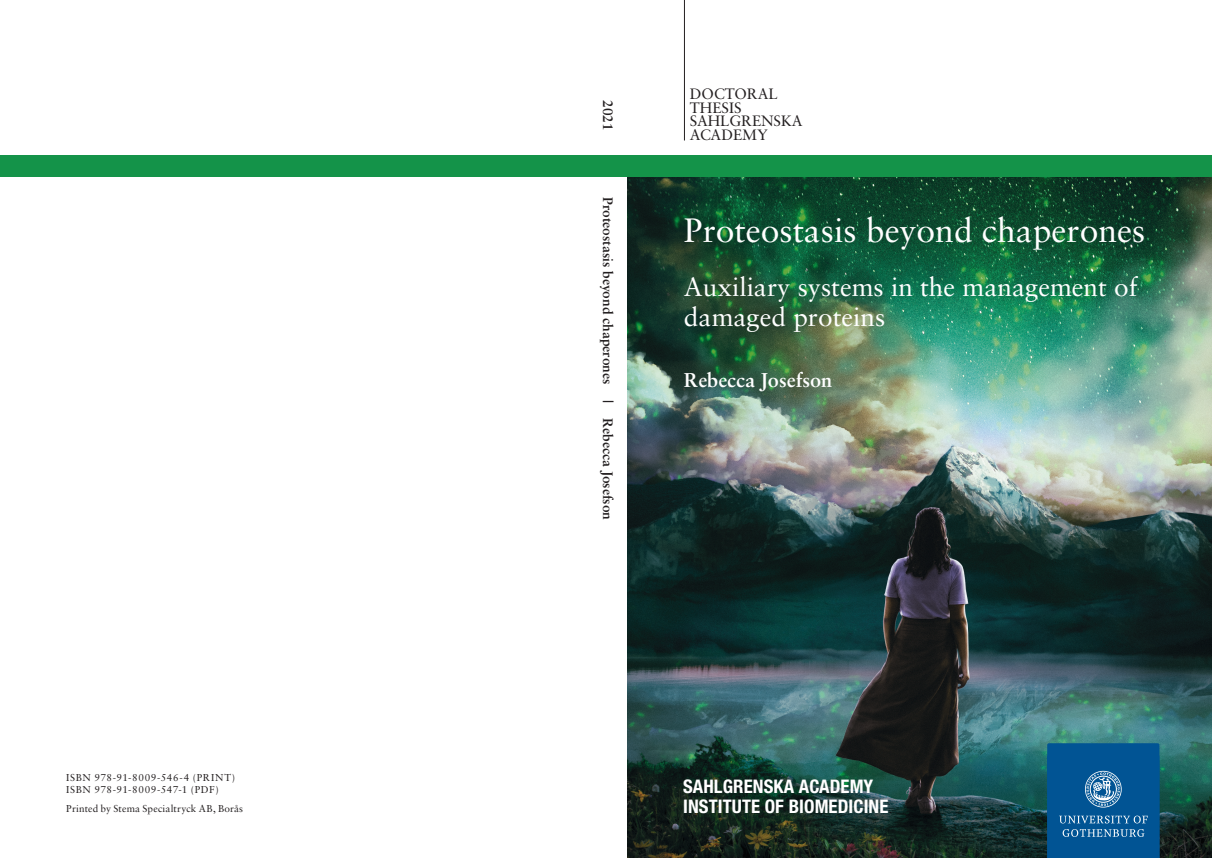
<style>
.page{position:relative;width:1212px;height:858px;background:#fff}
.page>*{position:absolute;margin:0;border:0;box-sizing:border-box;transform-origin:0 0}
.Main_heading_front{font:33.75px "Sabon LT Std";color:#fff}
.Subhead_front{font:26.25px/30px "Sabon LT Std";color:#fff}
.Name_Author{font:700 20px "Sabon LT Std";color:#fff}
.Ämnesidentitet{font:700 condensed 18.75px "Helvetica Neue LT Std";letter-spacing:.005em;color:#fff}
.Doctoral_Licentiate{font:15px "Sabon LT Std";color:#231f20}
.t1{font:700 13.75px "Sabon LT Std";color:#231f20}
.A_ISBN{font:10px "Sabon LT Std";letter-spacing:.055em;color:#231f20}
.Year_back{font:10px "Sabon LT Std";letter-spacing:.015em;color:#231f20}
</style>
<div class="page">
<img style="left:627px;top:177px;width:585px;height:680px">
<div style="left:0;top:155px;width:1212px;height:22px;background:#149349"></div>
<svg style="left:1047px;top:743px;width:112px;height:114px;background:#115f9a"></svg>
<hr style="left:684px;top:0;width:1px;height:140px;background:#231f20">
<p class="A_ISBN" style="left:66px;top:771px;width:170px">ISBN 978-91-8009-546-4 (PRINT)</p>
<p class="A_ISBN" style="left:66px;top:783px;width:154px">ISBN 978-91-8009-547-1 (PDF)</p>
<p class="Year_back" style="left:66px;top:802px;width:178px">Printed by Stema Specialtryck AB, Borås</p>
<p class="t1" style="left:616px;top:100px;width:32px;rotate:90deg">2021</p>
<p class="t1" style="left:616px;top:197px;width:324px;rotate:90deg">Proteostasis beyond chaperones | Rebecca Josefson</p>
<p class="Doctoral_Licentiate" style="left:690px;top:85px;width:89px">DOCTORAL</p>
<p class="Doctoral_Licentiate" style="left:690px;top:98px;width:53px">THESIS</p>
<p class="Doctoral_Licentiate" style="left:690px;top:112px;width:114px">SAHLGRENSKA</p>
<p class="Doctoral_Licentiate" style="left:690px;top:126px;width:80px">ACADEMY</p>
<p class="Main_heading_front" style="left:684px;top:210px;width:463px">Proteostasis beyond chaperones</p>
<p class="Subhead_front" style="left:684px;top:271px;width:455px">Auxiliary systems in the management of damaged proteins</p>
<p class="Name_Author" style="left:684px;top:368px;width:150px">Rebecca Josefson</p>
<p class="Ämnesidentitet" style="left:683px;top:774px;width:192px">SAHLGRENSKA ACADEMY</p>
<p class="Ämnesidentitet" style="left:683px;top:794px;width:207px">INSTITUTE OF BIOMEDICINE</p>
</div>
